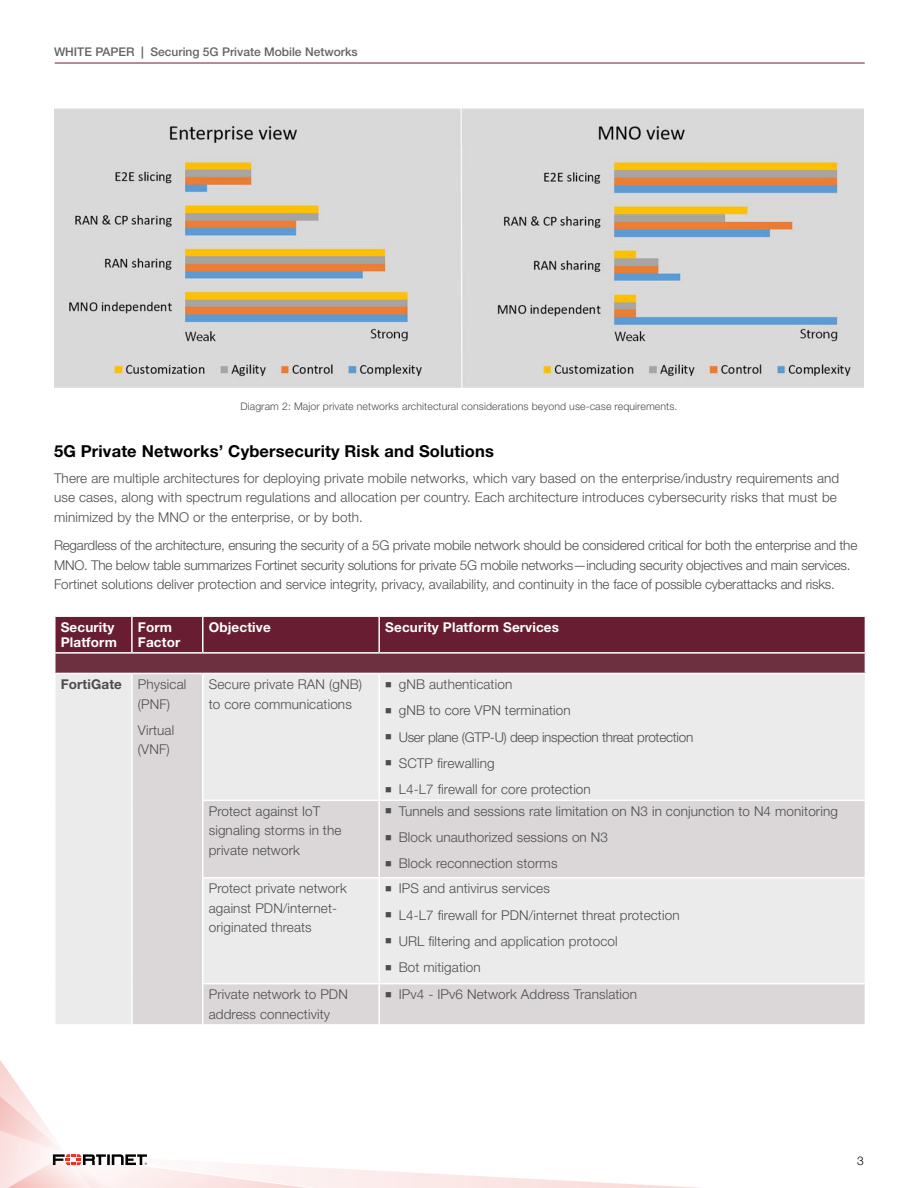
<style>
.page{position:relative;width:918px;height:1188px;background:#fff}
.page>*{position:absolute;margin:0;border:0;box-sizing:border-box;transform-origin:0 0}
.t1{font:700 16.5px "Helvetica Neue LT Pro";letter-spacing:.01em;color:#000}
.t2{font:300 13.5px/19.5px "Helvetica Neue LT Pro";letter-spacing:.01em;color:#4d4d4f}
.t3{font:300 13.5px/19.5px "Helvetica Neue LT Pro";letter-spacing:-.015em;color:#4d4d4f}
.t4{font:700 13.5px/15px "Helvetica Neue LT Pro";letter-spacing:.01em;color:#fff}
.t5{font:300 13.5px "Helvetica Neue LT Pro";letter-spacing:-.02em;color:#4d4d4f}
.t6{font:500 12px "Helvetica Neue LT Pro";color:#636466}
.t7{font:300 12px "Helvetica Neue LT Pro";color:#000}
.t8{font:300 10.5px "Helvetica Neue LT Pro";letter-spacing:.01em;color:#4d4d4f}
.s1{font-weight:700}
</style>
<div class="page">
<hr style="left:55px;top:63px;width:810px;height:1px;background:#681d33">
<svg style="left:0;top:1060px;width:700px;height:128px"></svg>
<img style="left:54px;top:108px;width:810px;height:280px">
<div style="left:56px;top:674px;width:75px;height:350px;background:#ecebec"></div>
<svg style="left:133px;top:674px;width:732px;height:350px;background:#e5e3e4"></svg>
<hr style="left:379px;top:800px;width:487px;height:1px;background:#fff">
<hr style="left:379px;top:877px;width:487px;height:2px;background:#fff">
<hr style="left:379px;top:983px;width:487px;height:1px;background:#fff">
<svg style="left:55px;top:616px;width:811px;height:57px;background:#6f2c3f"></svg>
<hr style="left:132px;top:615px;width:71px;height:2px;background:#fff">
<hr style="left:131px;top:617px;width:2px;height:35px;background:#fff">
<hr style="left:132px;top:652px;width:71px;height:2px;background:#fff">
<hr style="left:203px;top:615px;width:176px;height:2px;background:#fff">
<hr style="left:202px;top:617px;width:1px;height:35px;background:#fff">
<hr style="left:378px;top:617px;width:2px;height:35px;background:#fff">
<hr style="left:203px;top:652px;width:176px;height:2px;background:#fff">
<hr style="left:202px;top:674px;width:1px;height:126px;background:#fff">
<hr style="left:378px;top:674px;width:2px;height:126px;background:#fff">
<hr style="left:202px;top:800px;width:177px;height:1px;background:#fff">
<hr style="left:202px;top:801px;width:1px;height:76px;background:#fff">
<hr style="left:378px;top:801px;width:2px;height:76px;background:#fff">
<hr style="left:202px;top:877px;width:177px;height:2px;background:#fff">
<hr style="left:202px;top:879px;width:1px;height:104px;background:#fff">
<hr style="left:378px;top:879px;width:2px;height:104px;background:#fff">
<hr style="left:202px;top:983px;width:177px;height:1px;background:#fff">
<hr style="left:202px;top:984px;width:1px;height:40px;background:#fff">
<hr style="left:378px;top:984px;width:2px;height:40px;background:#fff">
<p class="t6" style="left:54px;top:44px;width:305px">WHITE PAPER <span class="s1">|</span> Securing 5G Private Mobile Networks</p>
<p class="t8" style="left:240px;top:400px;width:439px">Diagram 2: Major private networks architectural considerations beyond use-case requirements.</p>
<p class="t1" style="left:54px;top:441px;width:442px">5G Private Networks’ Cybersecurity Risk and Solutions</p>
<p class="t2" style="left:54px;top:468px;width:787px">There are multiple architectures for deploying private mobile networks, which vary based on the enterprise/industry requirements and use cases, along with spectrum regulations and allocation per country. Each architecture introduces cybersecurity risks that must be minimized by the MNO or the enterprise, or by both.</p>
<p class="t3" style="left:54px;top:536px;width:805px">Regardless of the architecture, ensuring the security of a 5G private mobile network should be considered critical for both the enterprise and the<br>MNO. The below table summarizes Fortinet security solutions for private 5G mobile networks—including security objectives and main services.<br>Fortinet solutions deliver protection and service integrity, privacy, availability, and continuity in the face of possible cyberattacks and risks.</p>
<p class="t4" style="left:61px;top:619px;width:58px">Security<br>Platform</p>
<p class="t4" style="left:138px;top:619px;width:44px">Form<br>Factor</p>
<p class="t4" style="left:209px;top:619px;width:64px">Objective</p>
<p class="t4" style="left:385px;top:619px;width:175px">Security Platform Services</p>
<p class="t2" style="left:138px;top:674px;width:50px;text-indent:-77px"><span class="s1">FortiGate</span> Physical (PNF)</p>
<p class="t2" style="left:138px;top:720px;width:38px">Virtual (VNF)</p>
<p class="t2" style="left:209px;top:674px;width:155px">Secure private RAN (gNB) to core communications</p>
<p class="t2" style="left:385px;top:674px;width:129px">■ gNB authentication</p>
<p class="t2" style="left:385px;top:701px;width:187px">■ gNB to core VPN termination</p>
<p class="t5" style="left:385px;top:729px;width:310px">■ User plane (GTP-U) deep inspection threat protection</p>
<p class="t2" style="left:385px;top:753px;width:111px">■ SCTP firewalling</p>
<p class="t2" style="left:385px;top:779px;width:207px">■ L4-L7 firewall for core protection</p>
<p class="t2" style="left:209px;top:801px;width:134px">Protect against IoT signaling storms in the private network</p>
<p class="t2" style="left:385px;top:801px;width:454px">■ Tunnels and sessions rate limitation on N3 in conjunction to N4 monitoring</p>
<p class="t2" style="left:385px;top:827px;width:224px">■ Block unauthorized sessions on N3</p>
<p class="t2" style="left:385px;top:854px;width:174px">■ Block reconnection storms</p>
<p class="t2" style="left:209px;top:879px;width:140px">Protect private network against PDN/internet&shy;originated threats</p>
<p class="t2" style="left:385px;top:879px;width:166px">■ IPS and antivirus services</p>
<p class="t2" style="left:385px;top:905px;width:296px">■ L4-L7 firewall for PDN/internet threat protection</p>
<p class="t2" style="left:385px;top:931px;width:234px">■ URL filtering and application protocol</p>
<p class="t2" style="left:385px;top:957px;width:97px">■ Bot mitigation</p>
<p class="t2" style="left:209px;top:984px;width:141px">Private network to PDN address connectivity</p>
<p class="t2" style="left:385px;top:984px;width:253px">■ IPv4 - IPv6 Network Address Translation</p>
<p class="t7" style="left:857px;top:1154px;width:8px">3</p>
</div>
